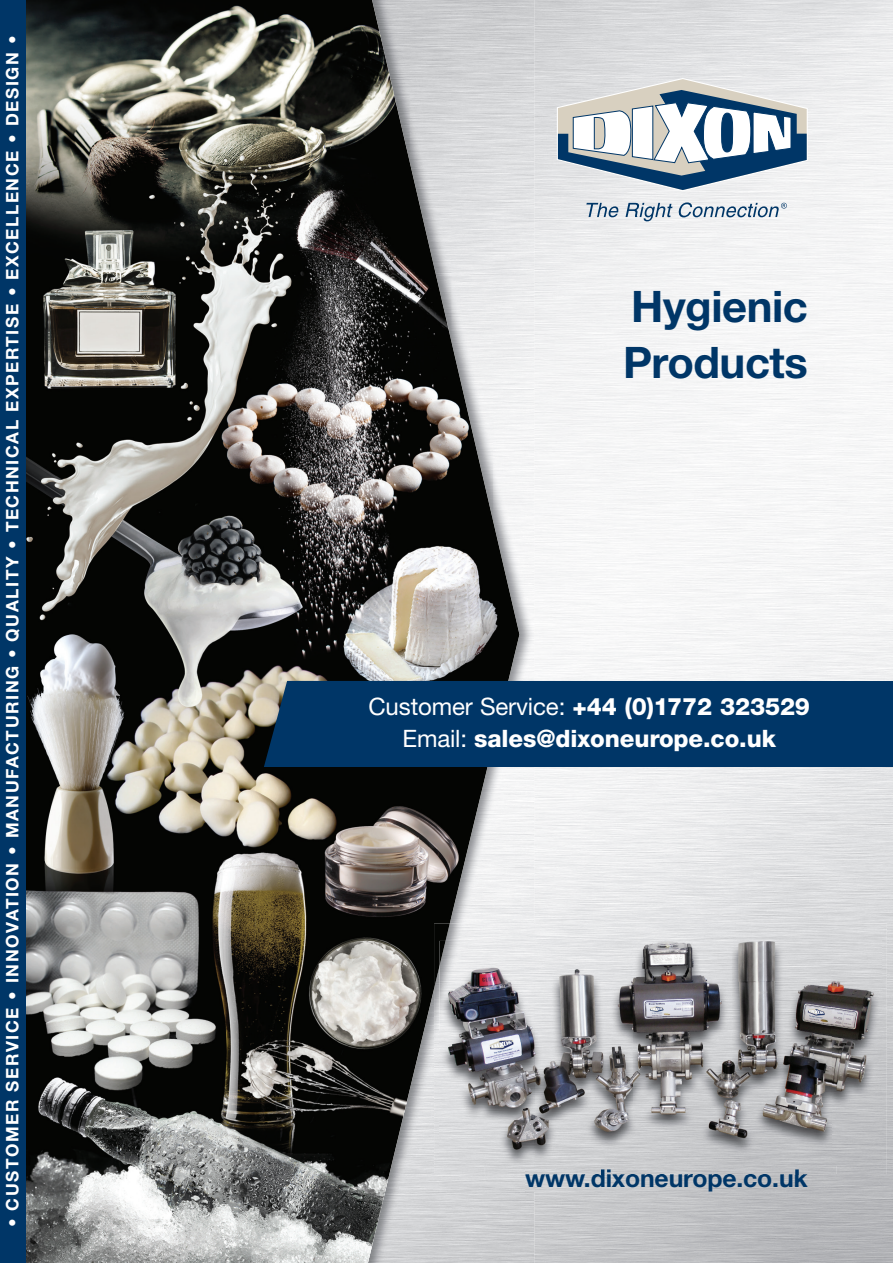
<style>
.page{position:relative;width:893px;height:1263px;background:#fff}
.page>*{position:absolute;margin:0;border:0;box-sizing:border-box;transform-origin:0 0}
.t1{font:700 43.5px/55.5px "Helvetica Neue LT Pro";letter-spacing:-.01em;color:#003667}
.t2{font:700 24.75px "Helvetica Neue LT Pro";letter-spacing:-.005em;color:#003667}
.t3{font:800 24px/32.2px "Helvetica Neue LT Pro";letter-spacing:-.005em;color:#fff;text-align:center}
.t4{font:700 17.25px "Helvetica Neue LT Pro";letter-spacing:.09em;color:#fff}
.s1{font-weight:400}
</style>
<div class="page">
<img style="left:534px;top:0;width:359px;height:1263px">
<img style="left:519px;top:0;width:15px;height:681px">
<img style="left:525px;top:1174px;width:9px;height:17px">
<img style="left:25px;top:0;width:494px;height:1263px">
<svg style="left:557px;top:78px;width:251px;height:114px"></svg>
<svg style="left:586px;top:203px;width:33px;height:14px"></svg>
<svg style="left:625px;top:203px;width:47px;height:18px"></svg>
<svg style="left:678px;top:202px;width:109px;height:15px"></svg>
<div style="left:264px;top:681px;width:629px;height:86px;background:#003667"></div>
<div style="left:0;top:0;width:25px;height:1263px;background:#003667"></div>
<img style="left:534px;top:924px;width:202px;height:17px">
<img style="left:736px;top:924px;width:151px;height:49px">
<img style="left:837px;top:973px;width:50px;height:201px">
<img style="left:534px;top:1165px;width:202px;height:4px">
<img style="left:736px;top:1165px;width:101px;height:9px">
<img style="left:450px;top:924px;width:84px;height:17px">
<img style="left:434px;top:988px;width:50px;height:186px">
<img style="left:484px;top:1165px;width:50px;height:9px">
<img style="left:434px;top:924px;width:16px;height:64px">
<img style="left:534px;top:1169px;width:274px;height:5px">
<svg style="left:525px;top:1169px;width:9px;height:5px"></svg>
<img style="left:439px;top:941px;width:442px;height:224px">
<img style="left:439px;top:941px;width:7px;height:25px">
<p class="t4" style="left:1px;top:1227px;width:1193px;rotate:-90deg">• CUSTOMER SERVICE • INNOVATION • MANUFACTURING • QUALITY • TECHNICAL EXPERTISE • EXCELLENCE • DESIGN •</p>
<h1 class="t1" style="left:623px;top:278px;width:186px">Hygienic<br>Products</h1>
<h3 class="t3" style="left:368px;top:690px;width:443px"><span class="s1">Customer Service:</span> +44 (0)1772 323529<br><span class="s1">Email:</span> sales@dixoneurope.co.uk</h3>
<h2 class="t2" style="left:525px;top:1163px;width:284px">www.dixoneurope.co.uk</h2>
</div>
